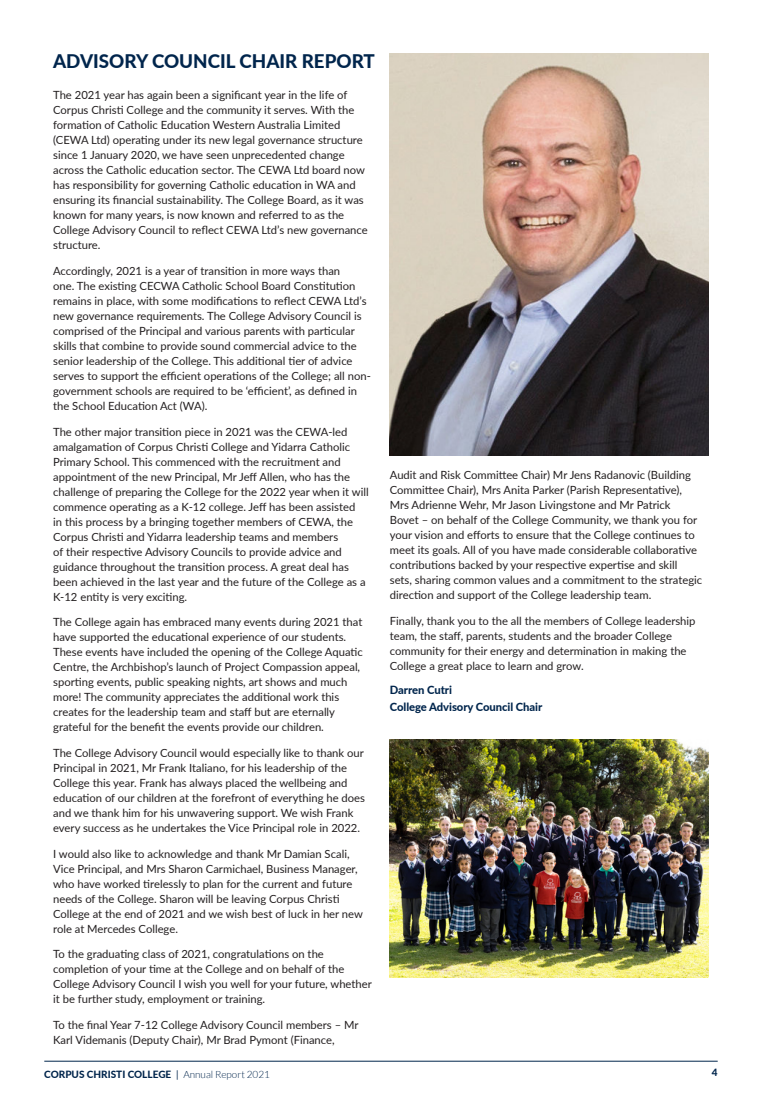
<style>
.page{position:relative;width:762px;height:1099px;background:#fff}
.page>*{position:absolute;margin:0;border:0;box-sizing:border-box;transform-origin:0 0}
.PAGE_HEADER{font:800 18.75px "Lato";color:#00254c}
.Paragraph_Style_4{font:11.25px/15px "Lato";color:#231f20}
.BODY_COPY{font:800 11.25px "Lato";letter-spacing:-.005em;color:#00254c}
.t1{font:800 10px "Lato";color:#00254c}
.s1{font-weight:400}
.s2{font-weight:300}
</style>
<div class="page">
<hr style="left:44px;top:1060px;width:674px;height:1px;background:#00254c">
<img style="left:390px;top:53px;width:319px;height:402px">
<img style="left:390px;top:739px;width:319px;height:238px">
<p class="PAGE_HEADER" style="left:53px;top:47px;width:323px">ADVISORY COUNCIL CHAIR REPORT</p>
<p class="Paragraph_Style_4" style="left:53px;top:87px;width:316px">The 2021 year has again been a significant year in the life of Corpus Christi College and the community it serves. With the formation of Catholic Education Western Australia Limited (CEWA Ltd) operating under its new legal governance structure since 1 January 2020, we have seen unprecedented change across the Catholic education sector. The CEWA Ltd board now has responsibility for governing Catholic education in WA and ensuring its financial sustainability. The College Board, as it was known for many years, is now known and referred to as the College Advisory Council to reflect CEWA Ltd’s new governance structure.</p>
<p class="Paragraph_Style_4" style="left:53px;top:263px;width:319px">Accordingly, 2021 is a year of transition in more ways than<br>one. The existing CECWA Catholic School Board Constitution remains in place, with some modifications to reflect CEWA Ltd’s new governance requirements. The College Advisory Council is comprised of the Principal and various parents with particular skills that combine to provide sound commercial advice to the senior leadership of the College. This additional tier of advice serves to support the efficient operations of the College; all non&shy;government schools are required to be ‘efficient’, as defined in the School Education Act (WA).</p>
<p class="Paragraph_Style_4" style="left:53px;top:423px;width:317px">The other major transition piece in 2021 was the CEWA-led amalgamation of Corpus Christi College and Yidarra Catholic Primary School. This commenced with the recruitment and appointment of the new Principal, Mr Jeff Allen, who has the challenge of preparing the College for the 2022 year when it will commence operating as a K-12 college. Jeff has been assisted<br>in this process by a bringing together members of CEWA, the Corpus Christi and Yidarra leadership teams and members<br>of their respective Advisory Councils to provide advice and guidance throughout the transition process. A great deal has been achieved in the last year and the future of the College as a K-12 entity is very exciting.</p>
<p class="Paragraph_Style_4" style="left:53px;top:614px;width:311px">The College again has embraced many events during 2021 that have supported the educational experience of our students.<br>These events have included the opening of the College Aquatic Centre, the Archbishop’s launch of Project Compassion appeal, sporting events, public speaking nights, art shows and much more! The community appreciates the additional work this creates for the leadership team and staff but are eternally grateful for the benefit the events provide our children.</p>
<p class="Paragraph_Style_4" style="left:53px;top:745px;width:313px">The College Advisory Council would especially like to thank our Principal in 2021, Mr Frank Italiano, for his leadership of the College this year. Frank has always placed the wellbeing and education of our children at the forefront of everything he does and we thank him for his unwavering support. We wish Frank every success as he undertakes the Vice Principal role in 2022.</p>
<p class="Paragraph_Style_4" style="left:53px;top:845px;width:311px">I would also like to acknowledge and thank Mr Damian Scali, Vice Principal, and Mrs Sharon Carmichael, Business Manager, who have worked tirelessly to plan for the current and future needs of the College. Sharon will be leaving Corpus Christi College at the end of 2021 and we wish best of luck in her new role at Mercedes College.</p>
<p class="Paragraph_Style_4" style="left:53px;top:946px;width:320px">To the graduating class of 2021, congratulations on the completion of your time at the College and on behalf of the College Advisory Council I wish you well for your future, whether it be further study, employment or training.</p>
<p class="Paragraph_Style_4" style="left:53px;top:1017px;width:307px">To the final Year 7-12 College Advisory Council members – Mr<br>Karl Videmanis (Deputy Chair), Mr Brad Pymont (Finance,</p>
<p class="Paragraph_Style_4" style="left:390px;top:467px;width:314px">Audit and Risk Committee Chair) Mr Jens Radanovic (Building Committee Chair), Mrs Anita Parker (Parish Representative), Mrs Adrienne Wehr, Mr Jason Livingstone and Mr Patrick Bovet – on behalf of the College Community, we thank you for your vision and efforts to ensure that the College continues to meet its goals. All of you have made considerable collaborative contributions backed by your respective expertise and skill sets, sharing common values and a commitment to the strategic direction and support of the College leadership team.</p>
<p class="Paragraph_Style_4" style="left:390px;top:612px;width:307px">Finally, thank you to the all the members of College leadership team, the staff, parents, students and the broader College community for their energy and determination in making the College a great place to learn and grow.</p>
<p class="BODY_COPY" style="left:390px;top:681px;width:64px">Darren Cutri</p>
<p class="BODY_COPY" style="left:390px;top:698px;width:154px">College Advisory Council Chair</p>
<p class="t1" style="left:44px;top:1066px;width:227px">CORPUS CHRISTI COLLEGE <span class="s1">|</span> <span class="s2">Annual Report 2021</span></p>
<p class="t1" style="left:712px;top:1064px;width:7px">4</p>
</div>
